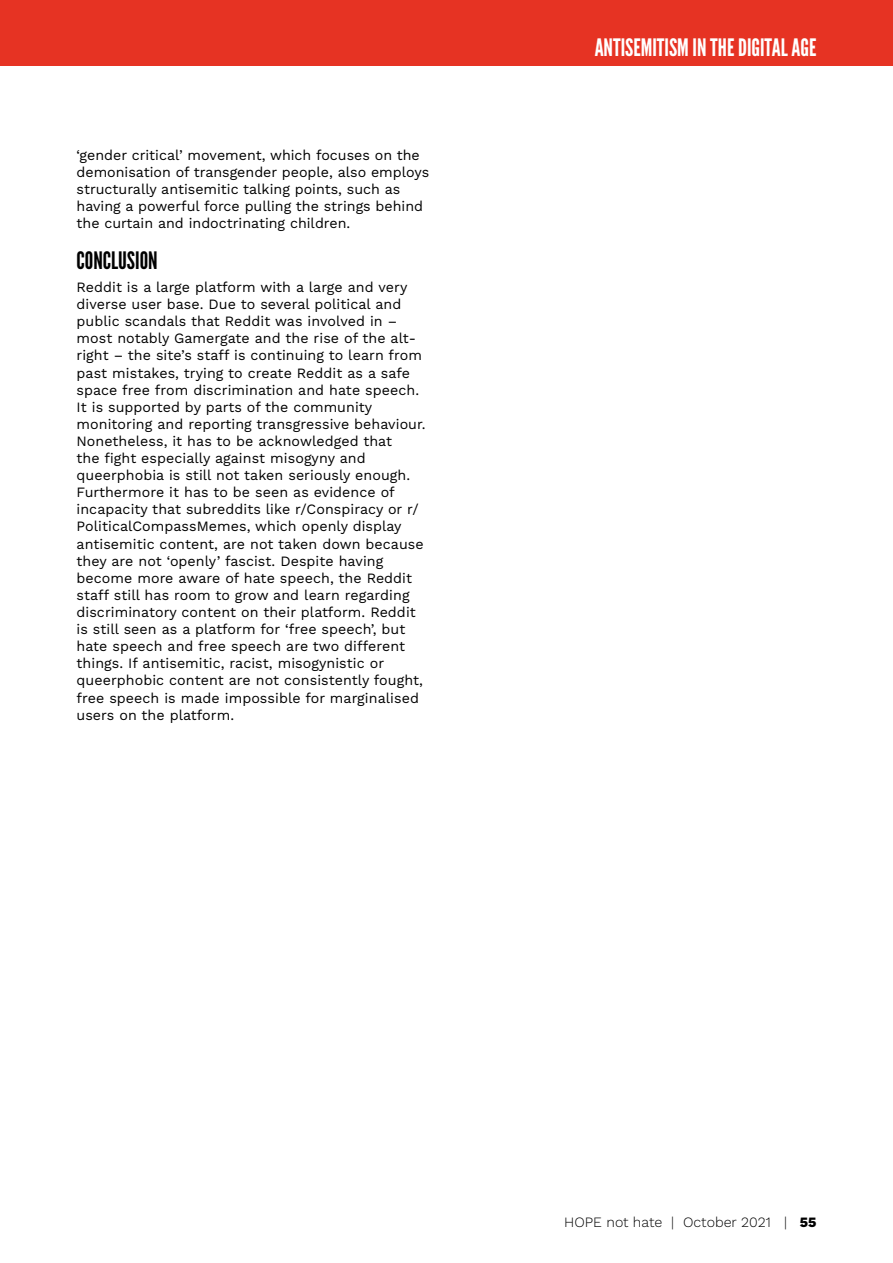
<style>
.page{position:relative;width:893px;height:1263px;background:#fff}
.page>*{position:absolute;margin:0;border:0;box-sizing:border-box;transform-origin:0 0}
.t1{font:24px "League Gothic";color:#fff}
.t2{font:24px "League Gothic";color:#000}
.t3{font:14.25px/17.1px "Work Sans";letter-spacing:.005em;color:#000}
.t4{font:300 14.25px "Work Sans";color:#000}
.s1{font-weight:800}
</style>
<div class="page">
<div style="left:0;top:0;width:893px;height:66px;background:#e63323"></div>
<p class="t3" style="left:77px;top:146px;width:354px">‘gender critical’ movement, which focuses on the demonisation of transgender people, also employs structurally antisemitic talking points, such as having a powerful force pulling the strings behind the curtain and indoctrinating children.</p>
<h1 class="t2" style="left:77px;top:246px;width:83px">CONCLUSION</h1>
<p class="t3" style="left:77px;top:278px;width:351px">Reddit is a large platform with a large and very diverse user base. Due to several political and public scandals that Reddit was involved in – most notably Gamergate and the rise of the alt&shy;right – the site’s staff is continuing to learn from past mistakes, trying to create Reddit as a safe space free from discrimination and hate speech.<br>It is supported by parts of the community monitoring and reporting transgressive behaviour.<br>Nonetheless, it has to be acknowledged that<br>the fight especially against misogyny and queerphobia is still not taken seriously enough.<br>Furthermore it has to be seen as evidence of incapacity that subreddits like r/Conspiracy or r/ PoliticalCompassMemes, which openly display antisemitic content, are not taken down because they are not ‘openly’ fascist. Despite having become more aware of hate speech, the Reddit staff still has room to grow and learn regarding discriminatory content on their platform. Reddit is still seen as a platform for ‘free speech’, but hate speech and free speech are two different things. If antisemitic, racist, misogynistic or queerphobic content are not consistently fought, free speech is made impossible for marginalised users on the platform.</p>
<h1 class="t1" style="left:595px;top:33px;width:223px">ANTISEMITISM IN THE DIGITAL AGE</h1>
<p class="t4" style="left:564px;top:1212px;width:254px">HOPE not hate | October 2021 | <span class="s1">55</span></p>
</div>
